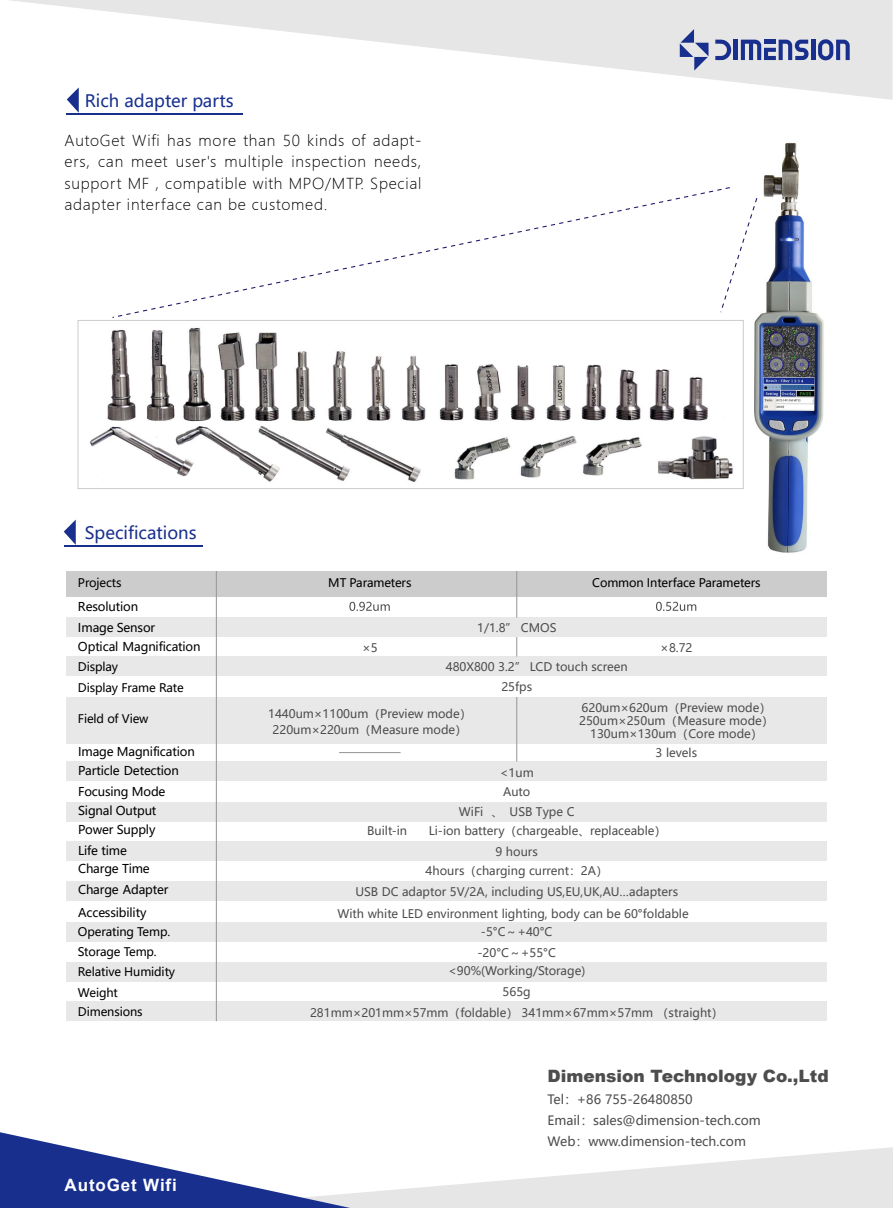
<style>
.page{position:relative;width:893px;height:1208px;background:#fff}
.page>*{position:absolute;margin:0;border:0;box-sizing:border-box;transform-origin:0 0}
.t1{font:16.95px "Microsoft Ya Hei";color:#182f8e}
.t2{font:900 16.95px "Arial";color:#4d4d4d}
.t3{font:700 16.95px "Arial";letter-spacing:.05em;color:#fff}
.t4{font:300 14.85px/21.3px "Microsoft Ya Hei";letter-spacing:.05em;color:#000;text-align:justify}
.t5{font:12.75px/21.3px "Microsoft Ya Hei";color:#4d4d4d}
.t6{font:12px/18.9px "Microsoft Ya Hei";letter-spacing:-.01em;color:#000}
.t7{font:11.7px/20.2px "Microsoft Ya Hei";color:#4d4d4d}
.t8{font:11.7px/20.4px "Microsoft Ya Hei";letter-spacing:-.01em;color:#000}
</style>
<div class="page">
<div style="left:66px;top:571px;width:760px;height:25px;background:#ccc"></div>
<div style="left:66px;top:617px;width:760px;height:20px;background:#e8e8e8"></div>
<div style="left:66px;top:656px;width:760px;height:20px;background:#e8e8e8"></div>
<div style="left:66px;top:761px;width:760px;height:20px;background:#e8e8e8"></div>
<div style="left:66px;top:802px;width:760px;height:19px;background:#e8e8e8"></div>
<div style="left:66px;top:841px;width:760px;height:19px;background:#e8e8e8"></div>
<div style="left:66px;top:881px;width:760px;height:20px;background:#e8e8e8"></div>
<div style="left:66px;top:922px;width:760px;height:19px;background:#e8e8e8"></div>
<div style="left:66px;top:962px;width:760px;height:20px;background:#e8e8e8"></div>
<div style="left:66px;top:1001px;width:760px;height:20px;background:#e8e8e8"></div>
<div style="left:66px;top:697px;width:760px;height:46px;background:#e8e8e8"></div>
<hr style="left:216px;top:571px;width:1px;height:450px;background:#999">
<svg style="left:349px;top:602px;width:41px;height:9px"></svg>
<svg style="left:656px;top:602px;width:40px;height:9px"></svg>
<hr style="left:516px;top:571px;width:1px;height:46px;background:#999">
<svg style="left:516px;top:637px;width:1px;height:19px"></svg>
<hr style="left:516px;top:697px;width:1px;height:64px;background:#999">
<img style="left:743px;top:142px;width:81px;height:411px">
<hr style="left:339px;top:752px;width:62px;height:1px;background:#999">
<hr style="left:64px;top:545px;width:138px;height:2px;background:#182f8e">
<svg style="left:64px;top:519px;width:12px;height:26px"></svg>
<svg style="left:10px;top:0;width:882px;height:100px"></svg>
<svg style="left:715px;top:40px;width:16px;height:20px"></svg>
<hr style="left:733px;top:40px;width:4px;height:20px;background:#182f8e">
<svg style="left:741px;top:40px;width:68px;height:20px"></svg>
<hr style="left:811px;top:40px;width:4px;height:20px;background:#182f8e">
<svg style="left:818px;top:39px;width:32px;height:22px"></svg>
<svg style="left:680px;top:29px;width:28px;height:42px"></svg>
<hr style="left:67px;top:113px;width:176px;height:2px;background:#182f8e">
<svg style="left:67px;top:87px;width:12px;height:26px"></svg>
<svg style="left:112px;top:187px;width:618px;height:131px"></svg>
<svg style="left:719px;top:197px;width:39px;height:116px"></svg>
<svg style="left:354px;top:1147px;width:539px;height:61px;fill:#e6e6e6"></svg>
<svg style="left:0;top:1132px;width:354px;height:76px"></svg>
<img style="left:77px;top:320px;width:675px;height:168px">
<div style="left:78px;top:320px;width:665px;height:169px;border:1px solid #ccc"></div>
<h1 class="t1" style="left:85px;top:89px;width:150px">Rich adapter parts</h1>
<p class="t4" style="left:64px;top:130px;width:358px">AutoGet Wifi has more than 50 kinds of adapt&shy;ers, can meet user's multiple inspection needs, support MF , compatible with MPO/MTP. Special adapter interface can be customed.</p>
<h1 class="t1" style="left:85px;top:521px;width:113px">Specifications</h1>
<p class="t8" style="left:78px;top:572px;width:45px">Projects</p>
<p class="t6" style="left:78px;top:595px;width:79px;line-height:21.5px">Resolution<br>Image Sensor</p>
<p class="t6" style="left:78px;top:636px;width:124px">Optical Magnification</p>
<p class="t8" style="left:78px;top:656px;width:107px;line-height:21px">Display<br>Display Frame Rate</p>
<p class="t8" style="left:78px;top:708px;width:72px">Field of View</p>
<p class="t8" style="left:328px;top:572px;width:85px">MT Parameters</p>
<p class="t8" style="left:592px;top:572px;width:170px">Common Interface Parameters</p>
<p class="t7" style="left:477px;top:617px;width:81px">1/1.8” CMOS</p>
<p class="t7" style="left:362px;top:637px;width:17px">×5</p>
<p class="t7" style="left:660px;top:637px;width:34px">×8.72</p>
<p class="t7" style="left:446px;top:656px;width:183px">480X800 3.2” LCD touch screen</p>
<p class="t7" style="left:501px;top:677px;width:32px">25fps</p>
<p class="t7" style="left:268px;top:705px;width:205px;line-height:15.9px;text-align:center">1440um×1100um（Preview mode）<br>220um×220um（Measure mode）</p>
<p class="t7" style="left:579px;top:700px;width:196px;line-height:13px;text-align:center">620um×620um（Preview mode）<br>250um×250um（Measure mode）<br>130um×130um（Core mode）</p>
<p class="t6" style="left:78px;top:741px;width:118px">Image Magnification<br>Particle Detection</p>
<p class="t6" style="left:78px;top:782px;width:89px">Focusing Mode<br>Signal Output<br>Power Supply</p>
<p class="t6" style="left:78px;top:841px;width:73px">Life time<br>Charge Time</p>
<p class="t6" style="left:78px;top:877px;width:92px;line-height:23.2px">Charge Adapter<br>Accessibility</p>
<p class="t7" style="left:337px;top:880px;width:353px;line-height:22px;text-indent:18px">USB DC adaptor 5V/2A, including US,EU,UK,AU…adapters<br>With white LED environment lighting, body can be 60°foldable</p>
<p class="t7" style="left:656px;top:742px;width:43px">3 levels</p>
<p class="t7" style="left:500px;top:763px;width:35px;line-height:18.8px">&lt;1um<br>Auto</p>
<p class="t7" style="left:459px;top:801px;width:117px">WiFi 、 USB Type C</p>
<p class="t7" style="left:367px;top:820px;width:41px">Built-in</p>
<p class="t7" style="left:496px;top:820px;width:172px;line-height:20.7px;text-indent:-67px">Li-ion battery（chargeable、replaceable）<br>9 hours</p>
<p class="t7" style="left:426px;top:860px;width:184px">4hours（charging current：2A）</p>
<p class="t8" style="left:78px;top:920px;width:99px">Operating Temp.<br>Storage Temp.<br>Relative Humidity<br>Weight</p>
<p class="t8" style="left:78px;top:1000px;width:66px">Dimensions</p>
<h1 class="t3" style="left:65px;top:1172px;width:114px">AutoGet Wifi</h1>
<p class="t7" style="left:477px;top:921px;width:80px">-5°C～+40°C -20°C～+55°C</p>
<p class="t7" style="left:448px;top:960px;width:138px;text-align:center">&lt;90%(Working/Storage)<br>565g</p>
<p class="t7" style="left:310px;top:1002px;width:415px">281mm×201mm×57mm（foldable） 341mm×67mm×57mm （straight）</p>
<h1 class="t2" style="left:548px;top:1064px;width:283px">Dimension Technology Co.,Ltd</h1>
<p class="t5" style="left:548px;top:1088px;width:215px">Tel：+86 755-26480850<br>Email：sales@dimension-tech.com<br>Web：www.dimension-tech.com</p>
</div>
